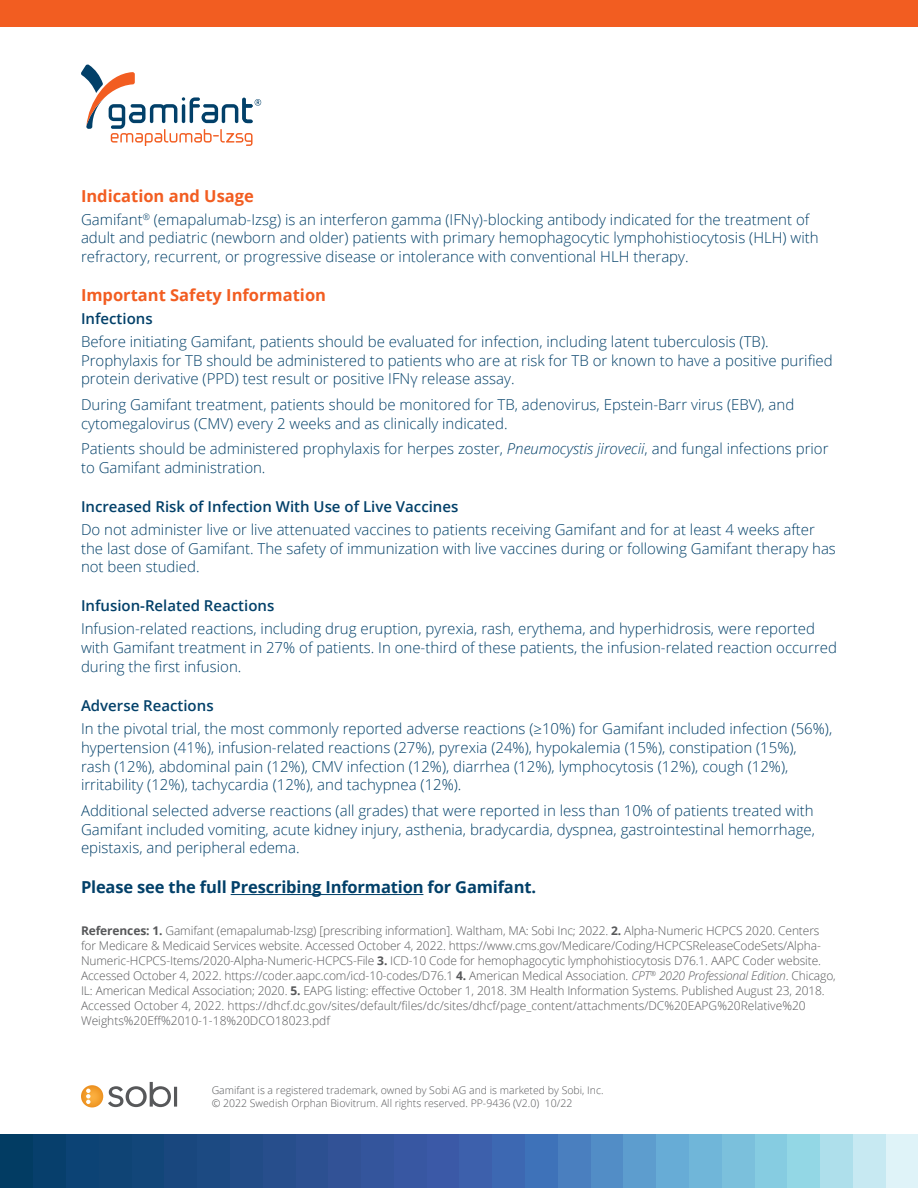
<style>
.page{position:relative;width:918px;height:1188px;background:#fff}
.page>*{position:absolute;margin:0;border:0;box-sizing:border-box;transform-origin:0 0}
.t1{font:700 16.5px "Open Sans";letter-spacing:-.01em;color:#024069}
.t2{font:700 16.5px "Open Sans";color:#f25d21}
.t3{font:300 15px/18.8px "Open Sans";color:#024069}
.t4{font:600 15px "Open Sans";color:#024069}
.t5{font:300 12px/15px "Open Sans";letter-spacing:-.01em;color:#57585a}
.t6{font:300 10.5px "Open Sans";color:#57585a}
.s1{font-style:italic}
.s2{font-weight:700}
.s3{color:#4b4c4d}
</style>
<div class="page">
<div style="left:0;top:1134px;width:918px;height:54px;background:#dff3f8"></div>
<div style="left:0;top:1134px;width:885px;height:54px;background:#c7e9f2"></div>
<div style="left:0;top:1134px;width:852px;height:54px;background:#aedfeb"></div>
<div style="left:0;top:1134px;width:820px;height:54px;background:#93d7e5"></div>
<div style="left:0;top:1134px;width:787px;height:54px;background:#86cce1"></div>
<div style="left:0;top:1134px;width:754px;height:54px;background:#7bc0dc"></div>
<div style="left:0;top:1134px;width:721px;height:54px;background:#70b6d9"></div>
<div style="left:0;top:1134px;width:688px;height:54px;background:#67acd6"></div>
<div style="left:0;top:1134px;width:656px;height:54px;background:#5d9dce"></div>
<div style="left:0;top:1134px;width:623px;height:54px;background:#528dc6"></div>
<div style="left:0;top:1134px;width:590px;height:54px;background:#4a7fbf"></div>
<div style="left:0;top:1134px;width:557px;height:54px;background:#3e72b9"></div>
<div style="left:0;top:1134px;width:525px;height:54px;background:#3d68b2"></div>
<div style="left:0;top:1134px;width:492px;height:54px;background:#3d60ac"></div>
<div style="left:0;top:1134px;width:459px;height:54px;background:#3b59a7"></div>
<div style="left:0;top:1134px;width:426px;height:54px;background:#3857a2"></div>
<div style="left:0;top:1134px;width:393px;height:54px;background:#34559c"></div>
<div style="left:0;top:1134px;width:361px;height:54px;background:#325296"></div>
<div style="left:0;top:1134px;width:328px;height:54px;background:#2c5091"></div>
<div style="left:0;top:1134px;width:295px;height:54px;background:#274e8c"></div>
<div style="left:0;top:1134px;width:262px;height:54px;background:#224c87"></div>
<div style="left:0;top:1134px;width:230px;height:54px;background:#1c4a82"></div>
<div style="left:0;top:1134px;width:197px;height:54px;background:#19477e"></div>
<div style="left:0;top:1134px;width:164px;height:54px;background:#124679"></div>
<div style="left:0;top:1134px;width:131px;height:54px;background:#0f4475"></div>
<div style="left:0;top:1134px;width:66px;height:54px;background:#073f6c"></div>
<div style="left:0;top:1134px;width:33px;height:54px;background:#023c63"></div>
<div style="left:0;top:0;width:918px;height:27px;background:#f25d21"></div>
<hr style="left:174px;top:1087px;width:3px;height:20px;background:#57585a">
<svg style="left:81px;top:1082px;width:90px;height:25px"></svg>
<svg style="left:81px;top:64px;width:180px;height:82px"></svg>
<hr style="left:231px;top:894px;width:192px;height:1px;background:#024069">
<p class="t2" style="left:81px;top:184px;width:175px">Indication and Usage</p>
<p class="t3" style="left:81px;top:209px;width:739px">Gamifant<sup>®</sup> (emapalumab-Izsg) is an interferon gamma (IFNγ)-blocking antibody indicated for the treatment of adult and pediatric (newborn and older) patients with primary hemophagocytic lymphohistiocytosis (HLH) with refractory, recurrent, or progressive disease or intolerance with conventional HLH therapy.</p>
<p class="t2" style="left:81px;top:284px;width:247px">Important Safety Information</p>
<p class="t4" style="left:81px;top:308px;width:73px">Infections</p>
<p class="t3" style="left:81px;top:332px;width:753px">Before initiating Gamifant, patients should be evaluated for infection, including latent tuberculosis (TB).<br>Prophylaxis for TB should be administered to patients who are at risk for TB or known to have a positive purified protein derivative (PPD) test result or positive IFNγ release assay.</p>
<p class="t3" style="left:81px;top:395px;width:715px">During Gamifant treatment, patients should be monitored for TB, adenovirus, Epstein-Barr virus (EBV), and cytomegalovirus (CMV) every 2 weeks and as clinically indicated.</p>
<p class="t3" style="left:81px;top:439px;width:749px">Patients should be administered prophylaxis for herpes zoster, <span class="s1">Pneumocystis jirovecii</span>, and fungal infections prior to Gamifant administration.</p>
<p class="t4" style="left:81px;top:496px;width:379px">Increased Risk of Infection With Use of Live Vaccines</p>
<p class="t3" style="left:81px;top:520px;width:756px">Do not administer live or live attenuated vaccines to patients receiving Gamifant and for at least 4 weeks after the last dose of Gamifant. The safety of immunization with live vaccines during or following Gamifant therapy has not been studied.</p>
<p class="t4" style="left:81px;top:596px;width:195px">Infusion-Related Reactions</p>
<p class="t3" style="left:81px;top:619px;width:758px">Infusion-related reactions, including drug eruption, pyrexia, rash, erythema, and hyperhidrosis, were reported with Gamifant treatment in 27% of patients. In one-third of these patients, the infusion-related reaction occurred during the first infusion.</p>
<p class="t4" style="left:81px;top:695px;width:134px">Adverse Reactions</p>
<p class="t3" style="left:81px;top:719px;width:753px">In the pivotal trial, the most commonly reported adverse reactions (≥10%) for Gamifant included infection (56%), hypertension (41%), infusion-related reactions (27%), pyrexia (24%), hypokalemia (15%), constipation (15%),<br>rash (12%), abdominal pain (12%), CMV infection (12%), diarrhea (12%), lymphocytosis (12%), cough (12%), irritability (12%), tachycardia (12%), and tachypnea (12%).</p>
<p class="t3" style="left:81px;top:801px;width:736px;text-align:justify">Additional selected adverse reactions (all grades) that were reported in less than 10% of patients treated with Gamifant included vomiting, acute kidney injury, asthenia, bradycardia, dyspnea, gastrointestinal hemorrhage, epistaxis, and peripheral edema.</p>
<p class="t1" style="left:81px;top:876px;width:457px">Please see the full Prescribing Information for Gamifant.</p>
<p class="t5" style="left:81px;top:923px;width:756px"><span class="s2">References: 1.</span> Gamifant (emapalumab-lzsg) [prescribing information]. Waltham, MA: Sobi Inc; 2022. <span class="s2">2.</span> Alpha-Numeric HCPCS 2020. Centers for Medicare &amp; Medicaid Services website. Accessed October 4, 2022. https://www.cms.gov/Medicare/Coding/HCPCSReleaseCodeSets/Alpha-Numeric-HCPCS-Items/2020-Alpha-Numeric-HCPCS-File <span class="s2">3.</span> ICD-10 Code for hemophagocytic lymphohistiocytosis D76.1. AAPC Coder website.<br>Accessed October 4, 2022. https://coder.aapc.com/icd-10-codes/D76.1 <span class="s2">4.</span> American Medical Association. <span class="s1">CPT</span><sup>®</sup> <span class="s1">2020 Professional Edition</span>. Chicago, IL: American Medical Association; 2020. <span class="s2">5.</span> EAPG listing: effective October 1, 2018. 3M Health Information Systems. Published August 23, 2018.<br>Accessed October 4, 2022. https://dhcf.dc.gov/sites/default/files/dc/sites/dhcf/page_content/attachments/DC%20EAPG%20Relative%20<br>Weights%20Eff%2010-1-18%20DCO18023.pdf</p>
<p class="t6" style="left:212px;top:1083px;width:393px">Gamifant is a registered trademark, owned by Sobi AG and is marketed by Sobi, Inc.</p>
<p class="t6" style="left:212px;top:1096px;width:362px">© 2022 Swedish Orphan Biovitrum. All rights reserved<span class="s3">.</span> PP-9436 (V2.0) 10/22</p>
</div>
